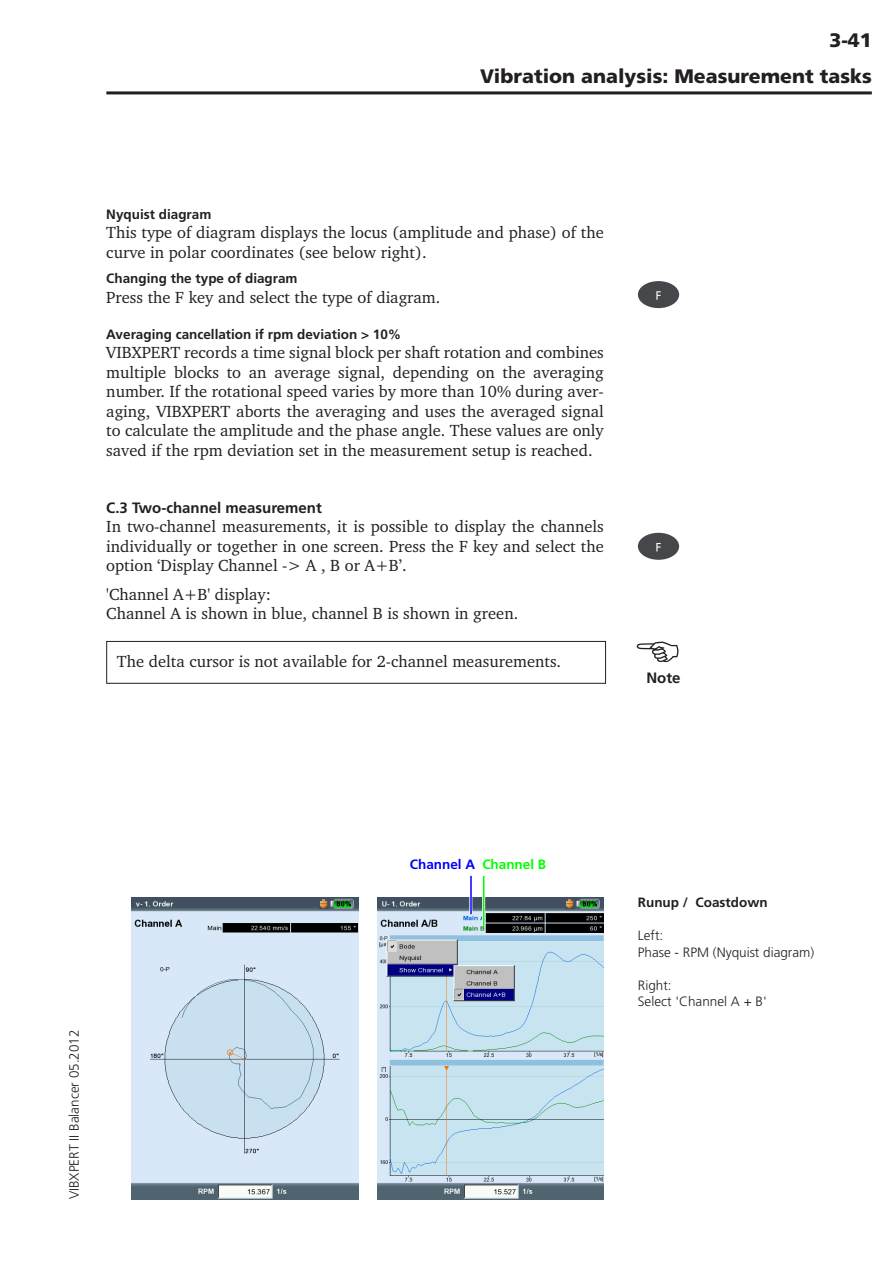
<style>
.page{position:relative;width:893px;height:1263px;background:#fff}
.page>*{position:absolute;margin:0;border:0;box-sizing:border-box;transform-origin:0 0}
.t1{font:900 19.5px "Frutiger";color:#231f20}
.t2{font:16.5px/19.5px "Charter BT";color:#231f20}
.t3{font:700 15px "Frutiger";color:#231f20}
.t4{font:700 13.5px "Frutiger";color:#231f20}
.t5{font:300 13.5px/16.5px "Frutiger";color:#231f20}
.t6{font:700 13.5px "Frutiger";color:#00f}
.s1{color:#0f0}
</style>
<div class="page">
<hr style="left:106px;top:91px;width:766px;height:3px;background:#231f20">
<div style="left:638px;top:281px;width:41px;height:27px;background:#46474a;border-radius:50%"></div>
<svg style="left:656px;top:291px;width:5px;height:9px"></svg>
<img style="left:132px;top:897px;width:226px;height:302px">
<img style="left:378px;top:897px;width:226px;height:302px">
<hr style="left:469px;top:892px;width:3px;height:22px;background:#fff">
<hr style="left:470px;top:876px;width:2px;height:38px;background:#00f">
<hr style="left:482px;top:892px;width:3px;height:34px;background:#fff">
<hr style="left:483px;top:876px;width:1px;height:50px;background:#0f0">
<div style="left:106px;top:641px;width:500px;height:43px;border:1px solid #231f20"></div>
<div style="left:638px;top:533px;width:41px;height:27px;background:#46474a;border-radius:50%"></div>
<svg style="left:656px;top:543px;width:5px;height:8px"></svg>
<p class="t1" style="left:829px;top:28px;width:44px">3-41</p>
<p class="t1" style="left:480px;top:64px;width:393px">Vibration analysis: Measurement tasks</p>
<p class="t4" style="left:106px;top:206px;width:107px">Nyquist diagram</p>
<p class="t2" style="left:106px;top:222px;width:499px">This type of diagram displays the locus (amplitude and phase) of the curve in polar coordinates (see below right).</p>
<p class="t4" style="left:106px;top:270px;width:193px">Changing the type of diagram</p>
<p class="t2" style="left:106px;top:287px;width:336px">Press the F key and select the type of diagram.</p>
<p class="t4" style="left:106px;top:326px;width:297px">Averaging cancellation if rpm deviation &gt; 10%</p>
<p class="t2" style="left:106px;top:342px;width:499px;text-align:justify">VIBXPERT records a time signal block per shaft rotation and combines multiple blocks to an average signal, depending on the averaging number. If the rotational speed varies by more than 10% during aver&shy;aging, VIBXPERT aborts the averaging and uses the averaged signal to calculate the amplitude and the phase angle. These values are only saved if the rpm deviation set in the measurement setup is reached.</p>
<p class="t3" style="left:106px;top:498px;width:217px">C.3 Two-channel measurement</p>
<p class="t2" style="left:106px;top:516px;width:499px;text-align:justify">In two-channel measurements, it is possible to display the channels individually or together in one screen. Press the F key and select the option ‘Display Channel -&gt; A , B or A+B’.</p>
<p class="t2" style="left:106px;top:584px;width:414px">'Channel A+B' display:<br>Channel A is shown in blue, channel B is shown in green.</p>
<p class="t2" style="left:117px;top:651px;width:446px">The delta cursor is not available for 2-channel measurements.</p>
<p class="t3" style="left:646px;top:669px;width:36px">Note</p>
<p class="t5" style="left:66px;top:1199px;width:171px;rotate:-90deg">VIBXPERT II Balancer 05.2012</p>
<p class="t6" style="left:410px;top:857px;width:138px">Channel A <span class="s1">Channel B</span></p>
<p class="t4" style="left:638px;top:895px;width:131px">Runup / Coastdown</p>
<p class="t5" style="left:638px;top:928px;width:178px">Left:<br>Phase - RPM (Nyquist diagram)</p>
<p class="t5" style="left:638px;top:977px;width:130px">Right:<br>Select 'Channel A + B'</p>
</div>
